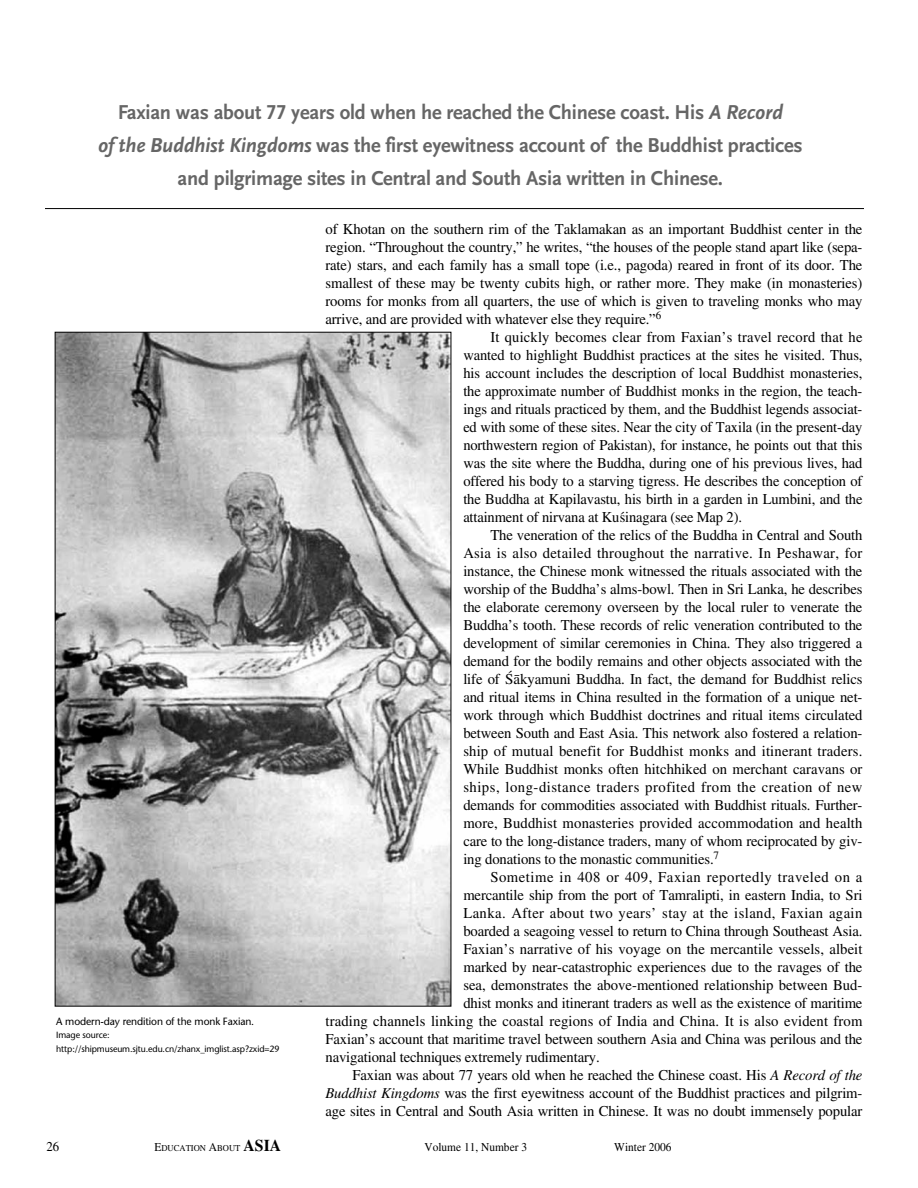
<style>
.page{position:relative;width:918px;height:1188px;background:#fff}
.page>*{position:absolute;margin:0;border:0;box-sizing:border-box;transform-origin:0 0}
.t1{font:700 21px/33px "Scala Sans LF";letter-spacing:-.01em;color:#666;text-align:center}
.t2{font:15px "EAA Times";letter-spacing:-.01em;color:#000}
.t3{font:15px "EAA Times";letter-spacing:.01em;color:#000}
.t4{font:15px "EAA Times";letter-spacing:.035em;color:#000}
.t5{font:15px "EAA Times";letter-spacing:.02em;color:#000}
.t6{font:15px "EAA Times";letter-spacing:.025em;color:#000}
.t7{font:13.5px "EAA Times";color:#000;scale:.95 1}
.t8{font:12px "EAA Times";color:#000;scale:.95 1}
.t9{font:10.5px "Stone Sans";letter-spacing:-.01em;color:#000}
.t10{font:9px/13.5px "Stone Sans";letter-spacing:-.01em;color:#000}
.t11{font:9px "EAA Times";color:#000;scale:.95 1}
.s1{font-style:italic}
.s2{font-family:"EAA Times Italic TT"}
.s3{font-size:12px}
.s4{font-family:"EAA Times Bold TT";font-size:16.5px}
</style>
<div class="page">
<img style="left:57px;top:334px;width:392px;height:671px">
<hr style="left:45px;top:208px;width:819px;height:1px;background:#000">
<h1 class="t1" style="left:98px;top:96px;width:706px">Faxian was about 77 years old when he reached the Chinese coast. His <span class="s1">A Record<br>of the Buddhist Kingdoms</span> was the first eyewitness account of the Buddhist practices and pilgrimage sites in Central and South Asia written in Chinese.</h1>
<p class="t9" style="left:56px;top:1017px;width:200px">A modern-day rendition of the monk Faxian.</p>
<p class="t10" style="left:56px;top:1029px;width:225px">Image source: http://shipmuseum.sjtu.edu.cn/zhanx_imglist.asp?zxid=29</p>
<p class="t2" style="left:326px;top:221px;width:539px">of Khotan on the southern rim of the Taklamakan as an important Buddhist center in the</p>
<p class="t2" style="left:326px;top:239px;width:539px">region. “Throughout the country,” he writes, “the houses of the people stand apart like (sepa-</p>
<p class="t2" style="left:326px;top:257px;width:539px">rate) stars, and each family has a small tope (i.e., pagoda) reared in front of its door. The</p>
<p class="t2" style="left:326px;top:275px;width:539px">smallest of these may be twenty cubits high, or rather more. They make (in monasteries)</p>
<p class="t2" style="left:326px;top:293px;width:538px">rooms for monks from all quarters, the use of which is given to traveling monks who may</p>
<p class="t2" style="left:326px;top:311px;width:337px">arrive, and are provided with whatever else they require.”<sup>6</sup></p>
<p class="t3" style="left:490px;top:329px;width:374px">It quickly becomes clear from Faxian’s travel record that he</p>
<p class="t2" style="left:463px;top:347px;width:401px">wanted to highlight Buddhist practices at the sites he visited. Thus,</p>
<p class="t2" style="left:463px;top:365px;width:401px">his account includes the description of local Buddhist monasteries,</p>
<p class="t2" style="left:463px;top:383px;width:401px">the approximate number of Buddhist monks in the region, the teach-</p>
<p class="t2" style="left:463px;top:401px;width:401px">ings and rituals practiced by them, and the Buddhist legends associat-</p>
<p class="t2" style="left:463px;top:419px;width:401px">ed with some of these sites. Near the city of Taxila (in the present-day</p>
<p class="t2" style="left:463px;top:437px;width:401px">northwestern region of Pakistan), for instance, he points out that this</p>
<p class="t2" style="left:463px;top:455px;width:401px">was the site where the Buddha, during one of his previous lives, had</p>
<p class="t2" style="left:463px;top:473px;width:401px">offered his body to a starving tigress. He describes the conception of</p>
<p class="t2" style="left:463px;top:491px;width:401px">the Buddha at Kapilavastu, his birth in a garden in Lumbini, and the</p>
<p class="t2" style="left:463px;top:509px;width:280px">attainment of nirvana at Ku´sinagara (see Map 2).</p>
<p class="t2" style="left:490px;top:527px;width:374px">The veneration of the relics of the Buddha in Central and South</p>
<p class="t5" style="left:463px;top:545px;width:401px">Asia is also detailed throughout the narrative. In Peshawar, for</p>
<p class="t2" style="left:463px;top:563px;width:401px">instance, the Chinese monk witnessed the rituals associated with the</p>
<p class="t2" style="left:463px;top:581px;width:401px">worship of the Buddha’s alms-bowl. Then in Sri Lanka, he describes</p>
<p class="t2" style="left:463px;top:599px;width:401px">the elaborate ceremony overseen by the local ruler to venerate the</p>
<p class="t2" style="left:463px;top:617px;width:401px">Buddha’s tooth. These records of relic veneration contributed to the</p>
<p class="t2" style="left:463px;top:635px;width:401px">development of similar ceremonies in China. They also triggered a</p>
<p class="t2" style="left:463px;top:653px;width:401px">demand for the bodily remains and other objects associated with the</p>
<p class="t2" style="left:463px;top:671px;width:401px">life of ª≥kyamuni Buddha. In fact, the demand for Buddhist relics</p>
<p class="t2" style="left:463px;top:689px;width:401px">and ritual items in China resulted in the formation of a unique net-</p>
<p class="t2" style="left:463px;top:707px;width:401px">work through which Buddhist doctrines and ritual items circulated</p>
<p class="t2" style="left:463px;top:725px;width:401px">between South and East Asia. This network also fostered a relation-</p>
<p class="t3" style="left:463px;top:743px;width:401px">ship of mutual benefit for Buddhist monks and itinerant traders.</p>
<p class="t2" style="left:463px;top:761px;width:401px">While Buddhist monks often hitchhiked on merchant caravans or</p>
<p class="t4" style="left:463px;top:779px;width:401px">ships, long-distance traders profited from the creation of new</p>
<p class="t2" style="left:463px;top:797px;width:401px">demands for commodities associated with Buddhist rituals. Further-</p>
<p class="t3" style="left:463px;top:815px;width:401px">more, Buddhist monasteries provided accommodation and health</p>
<p class="t2" style="left:463px;top:833px;width:401px">care to the long-distance traders, many of whom reciprocated by giv-</p>
<p class="t2" style="left:463px;top:851px;width:257px">ing donations to the monastic communities.<sup>7</sup></p>
<p class="t4" style="left:490px;top:869px;width:374px">Sometime in 408 or 409, Faxian reportedly traveled on a</p>
<p class="t2" style="left:463px;top:887px;width:401px">mercantile ship from the port of Tamralipti, in eastern India, to Sri</p>
<p class="t6" style="left:463px;top:905px;width:401px">Lanka. After about two years’ stay at the island, Faxian again</p>
<p class="t2" style="left:463px;top:923px;width:401px">boarded a seagoing vessel to return to China through Southeast Asia.</p>
<p class="t2" style="left:463px;top:941px;width:401px">Faxian’s narrative of his voyage on the mercantile vessels, albeit</p>
<p class="t2" style="left:463px;top:959px;width:401px">marked by near-catastrophic experiences due to the ravages of the</p>
<p class="t2" style="left:463px;top:977px;width:401px">sea, demonstrates the above-mentioned relationship between Bud-</p>
<p class="t2" style="left:463px;top:995px;width:401px">dhist monks and itinerant traders as well as the existence of maritime</p>
<p class="t3" style="left:326px;top:1013px;width:539px">trading channels linking the coastal regions of India and China. It is also evident from</p>
<p class="t2" style="left:326px;top:1031px;width:538px">Faxian’s account that maritime travel between southern Asia and China was perilous and the</p>
<p class="t2" style="left:325px;top:1049px;width:276px">navigational techniques extremely rudimentary.</p>
<p class="t2" style="left:352px;top:1067px;width:511px">Faxian was about 77 years old when he reached the Chinese coast. His <span class="s2">A Record of the</span></p>
<p class="t2" style="left:325px;top:1085px;width:539px"><span class="s2">Buddhist Kingdoms</span> was the first eyewitness account of the Buddhist practices and pilgrim-</p>
<p class="t2" style="left:325px;top:1103px;width:538px">age sites in Central and South Asia written in Chinese. It was no doubt immensely popular</p>
<p class="t7" style="left:46px;top:1139px;width:15px">26</p>
<p class="t11" style="left:154px;top:1143px;width:135px"><span class="s3">E</span>DUCATION <span class="s3">A</span>BOUT <span class="s4">ASIA</span></p>
<p class="t8" style="left:424px;top:1140px;width:109px">Volume 11, Number 3</p>
<p class="t8" style="left:614px;top:1140px;width:62px">Winter 2006</p>
</div>
